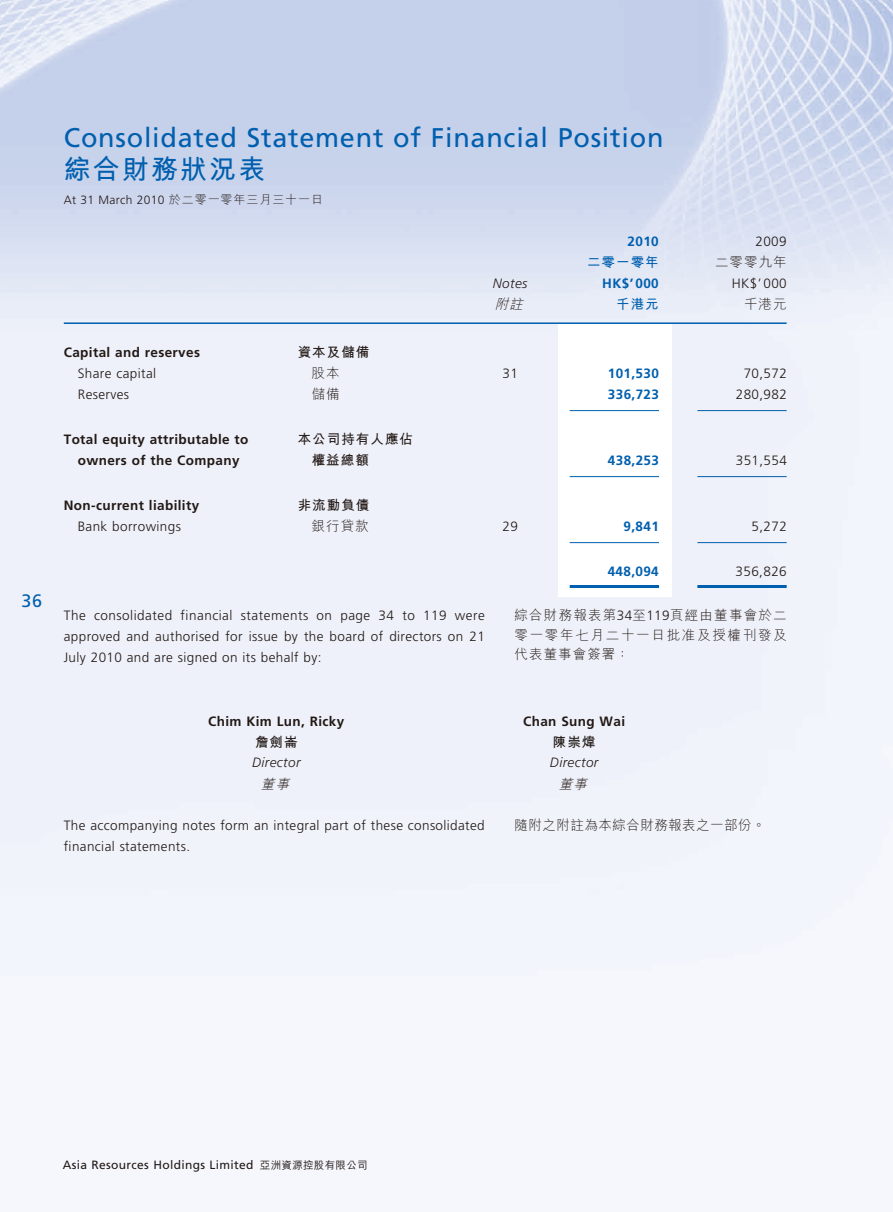
<style>
.page{position:relative;width:893px;height:1212px;background:#fff}
.page>*{position:absolute;margin:0;border:0;box-sizing:border-box;transform-origin:0 0}
.t1{font:27px "Frutiger LT Std";letter-spacing:.03em;color:#005fae}
.t2{font:700 27px "M Hei HK";letter-spacing:.08em;color:#005fae}
.t3{font:18px "Frutiger LT Std";color:#005fae}
.t4{font:300 13.5px/21px "Frutiger LT Std";letter-spacing:.03em;color:#231916;text-align:justify}
.t5{font:700 13.5px "Frutiger LT Std";letter-spacing:.03em;color:#231916}
.t6{font:300 13.5px/19.5px "M Hei HK";letter-spacing:.08em;color:#231916;text-align:justify}
.t7{font:700 13.5px "Frutiger LT Std";letter-spacing:.03em;color:#005fae}
.t8{font:700 13.5px "M Hei HK";letter-spacing:.08em;color:#231916}
.t9{font:italic 300 13.5px "Frutiger LT Std";letter-spacing:.03em;color:#231916}
.t10{font:300 13.5px "M Hei HK";letter-spacing:.035em;color:#231916}
.t11{font:700 13.5px "M Hei HK";letter-spacing:.08em;color:#005fae}
.t12{font:italic 300 13.5px "M Hei HK";color:#231916}
.t13{font:12px "Frutiger LT Std";letter-spacing:.03em;color:#231916}
.t14{font:300 12px "Frutiger LT Std";letter-spacing:.03em;color:#231916}
.s1{font-family:"M Hei HK"}
.s2{font-family:"Frutiger LT Std"}
.s3{font-family:"M Hei HK";font-weight:500;font-size:10.5px}
</style>
<div class="page">
<img style="left:0;top:0;width:893px;height:976px">
<div style="left:559px;top:324px;width:113px;height:272px;background:#fff"></div>
<hr style="left:64px;top:322px;width:723px;height:2px;background:#005fae">
<hr style="left:570px;top:410px;width:89px;height:1px;background:#005fae">
<hr style="left:697px;top:410px;width:90px;height:1px;background:#005fae">
<hr style="left:570px;top:476px;width:89px;height:1px;background:#005fae">
<hr style="left:697px;top:476px;width:90px;height:1px;background:#005fae">
<hr style="left:570px;top:542px;width:89px;height:1px;background:#005fae">
<hr style="left:697px;top:542px;width:90px;height:1px;background:#005fae">
<hr style="left:570px;top:585px;width:89px;height:3px;background:#005fae">
<hr style="left:697px;top:585px;width:90px;height:3px;background:#005fae">
<h2 class="t3" style="left:22px;top:591px;width:22px">36</h2>
<h1 class="t1" style="left:64px;top:122px;width:601px">Consolidated Statement of Financial Position</h1>
<h1 class="t2" style="left:64px;top:149px;width:203px">綜合財務狀況表</h1>
<p class="t14" style="left:64px;top:193px;width:261px">At 31 March 2010 <span class="s1">於二零一零年三月三十一日</span></p>
<p class="t7" style="left:628px;top:233px;width:33px">2010</p>
<p class="t4" style="left:755px;top:231px;width:33px">2009</p>
<p class="t11" style="left:587px;top:252px;width:73px">二零一零年</p>
<p class="t6" style="left:715px;top:252px;width:73px">二零零九年</p>
<p class="t9" style="left:493px;top:276px;width:36px">Notes</p>
<p class="t7" style="left:602px;top:275px;width:58px">HK$’ 000</p>
<p class="t4" style="left:732px;top:273px;width:56px">HK$’ 000</p>
<p class="t12" style="left:495px;top:294px;width:34px">附註</p>
<p class="t11" style="left:616px;top:294px;width:44px">千港元</p>
<p class="t6" style="left:744px;top:294px;width:44px">千港元</p>
<p class="t5" style="left:64px;top:344px;width:138px">Capital and reserves</p>
<p class="t8" style="left:298px;top:342px;width:73px">資本及儲備</p>
<p class="t4" style="left:78px;top:363px;width:80px">Share capital</p>
<p class="t6" style="left:312px;top:363px;width:30px">股本</p>
<p class="t4" style="left:502px;top:363px;width:17px">31</p>
<p class="t7" style="left:608px;top:365px;width:53px">101,530</p>
<p class="t4" style="left:744px;top:363px;width:45px">70,572</p>
<p class="t4" style="left:78px;top:384px;width:53px">Reserves</p>
<p class="t6" style="left:312px;top:384px;width:30px">儲備</p>
<p class="t7" style="left:608px;top:386px;width:53px">336,723</p>
<p class="t4" style="left:736px;top:384px;width:53px">280,982</p>
<p class="t5" style="left:64px;top:431px;width:186px">Total equity attributable to</p>
<p class="t8" style="left:298px;top:429px;width:117px">本公司持有人應佔</p>
<p class="t5" style="left:78px;top:452px;width:163px">owners of the Company</p>
<p class="t8" style="left:312px;top:450px;width:59px">權益總額</p>
<p class="t7" style="left:608px;top:452px;width:53px">438,253</p>
<p class="t4" style="left:736px;top:450px;width:53px">351,554</p>
<p class="t5" style="left:64px;top:497px;width:137px">Non-current liability</p>
<p class="t8" style="left:298px;top:495px;width:73px">非流動負債</p>
<p class="t4" style="left:78px;top:516px;width:105px">Bank borrowings</p>
<p class="t6" style="left:312px;top:516px;width:59px">銀行貸款</p>
<p class="t4" style="left:502px;top:516px;width:17px">29</p>
<p class="t7" style="left:624px;top:518px;width:37px">9,841</p>
<p class="t4" style="left:751px;top:516px;width:37px">5,272</p>
<p class="t7" style="left:608px;top:563px;width:53px">448,094</p>
<p class="t4" style="left:736px;top:561px;width:53px">356,826</p>
<p class="t4" style="left:64px;top:605px;width:423px">The consolidated financial statements on page 34 to 119 were approved and authorised for issue by the board of directors on 21<br>July 2010 and are signed on its behalf by:</p>
<p class="t6" style="left:514px;top:605px;width:274px">綜合財務報表第<span class="s2">34</span>至<span class="s2">119</span>頁經由董事會於二零一零年七月二十一日批准及授權刊發及代表董事會簽署：</p>
<p class="t5" style="left:208px;top:713px;width:138px">Chim Kim Lun, Ricky</p>
<p class="t5" style="left:523px;top:713px;width:104px">Chan Sung Wai</p>
<p class="t8" style="left:255px;top:732px;width:44px">詹劍崙</p>
<p class="t8" style="left:553px;top:732px;width:44px">陳崇煒</p>
<p class="t9" style="left:252px;top:755px;width:50px">Director</p>
<p class="t9" style="left:550px;top:755px;width:50px">Director</p>
<p class="t12" style="left:261px;top:774px;width:34px">董事</p>
<p class="t12" style="left:559px;top:774px;width:34px">董事</p>
<p class="t4" style="left:64px;top:815px;width:422px">The accompanying notes form an integral part of these consolidated financial statements.</p>
<p class="t10" style="left:515px;top:815px;width:252px">隨附之附註為本綜合財務報表之一部份。</p>
<p class="t13" style="left:63px;top:1158px;width:306px">Asia Resources Holdings Limited <span class="s3">亞洲資源控股有限公司</span></p>
</div>
